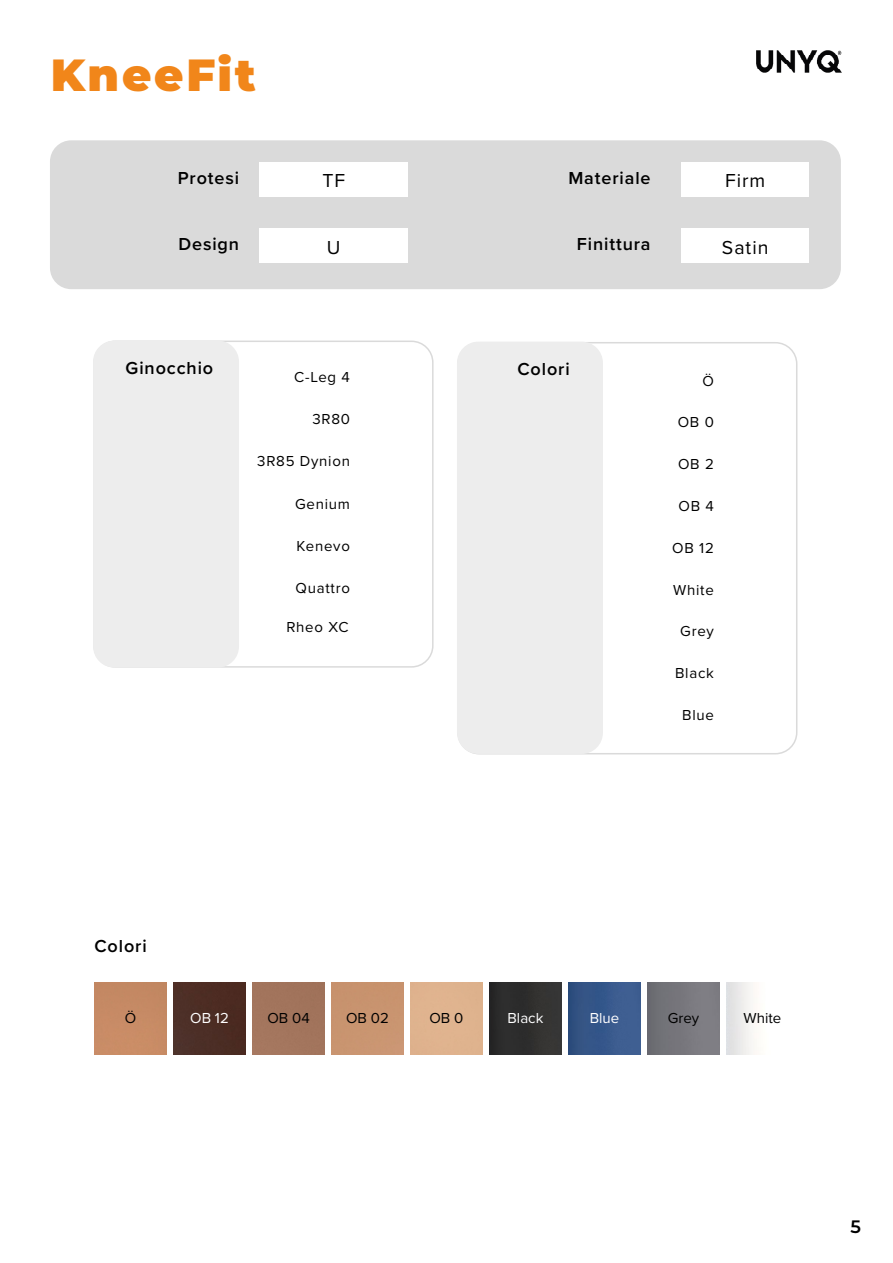
<style>
.page{position:relative;width:893px;height:1263px;background:#fff}
.page>*{position:absolute;margin:0;border:0;box-sizing:border-box;transform-origin:0 0}
.t1{font:900 45px "Montserrat";letter-spacing:.06em;color:#f1861a}
.t2{font:19.5px "Proxima Nova";letter-spacing:.05em;color:#000}
.t3{font:600 18px "Proxima Nova";letter-spacing:.05em;color:#000}
.t4{font:600 18px "Montserrat";color:#000}
.t5{font:15px "Proxima Nova";letter-spacing:.05em;color:#000}
.t6{font:15px "Proxima Nova";color:#fff}
</style>
<div class="page">
<img style="left:757px;top:50px;width:85px;height:22px">
<div style="left:457px;top:342px;width:146px;height:412px;background:#ededed;border-radius:21px"></div>
<div style="left:93px;top:341px;width:146px;height:327px;background:#ededed;border-radius:21px"></div>
<div style="left:50px;top:140px;width:791px;height:149px;background:#dadada;border-radius:21px"></div>
<div style="left:259px;top:229px;width:149px;height:34px;background:#fff"></div>
<div style="left:94px;top:982px;width:73px;height:72px;background:#c78a65"></div>
<div style="left:173px;top:982px;width:73px;height:72px;background:#4c2d24"></div>
<div style="left:252px;top:982px;width:73px;height:72px;background:#a2745c"></div>
<img style="left:489px;top:982px;width:73px;height:72px">
<img style="left:568px;top:982px;width:73px;height:72px">
<img style="left:647px;top:982px;width:73px;height:72px">
<div style="left:259px;top:163px;width:149px;height:34px;background:#fff"></div>
<div style="left:681px;top:163px;width:128px;height:34px;background:#fff"></div>
<div style="left:681px;top:229px;width:128px;height:34px;background:#fff"></div>
<h1 class="t1" style="left:51px;top:41px;width:206px">KneeFit</h1>
<p class="t3" style="left:178px;top:164px;width:63px">Protesi</p>
<h2 class="t2" style="left:322px;top:166px;width:24px">TF</h2>
<p class="t3" style="left:568px;top:164px;width:84px">Materiale</p>
<h2 class="t2" style="left:725px;top:166px;width:42px">Firm</h2>
<p class="t3" style="left:178px;top:230px;width:62px">Design</p>
<p class="t3" style="left:577px;top:230px;width:75px">Finittura</p>
<h2 class="t2" style="left:722px;top:233px;width:48px">Satin</h2>
<h2 class="t2" style="left:327px;top:233px;width:15px">U</h2>
<p class="t3" style="left:126px;top:354px;width:89px">Ginocchio</p>
<p class="t3" style="left:517px;top:356px;width:54px">Colori</p>
<p class="t5" style="left:312px;top:408px;width:39px">3R80</p>
<p class="t5" style="left:257px;top:450px;width:94px">3R85 Dynion</p>
<p class="t5" style="left:295px;top:492px;width:56px">Genium</p>
<p class="t5" style="left:297px;top:535px;width:55px">Kenevo</p>
<p class="t5" style="left:295px;top:577px;width:56px">Quattro</p>
<p class="t5" style="left:294px;top:365px;width:57px">C-Leg 4</p>
<p class="t5" style="left:286px;top:616px;width:64px">Rheo XC</p>
<p class="t5" style="left:702px;top:369px;width:13px">Ö</p>
<p class="t5" style="left:678px;top:411px;width:38px">OB 0</p>
<p class="t5" style="left:678px;top:453px;width:37px">OB 2</p>
<p class="t5" style="left:678px;top:495px;width:37px">OB 4</p>
<p class="t5" style="left:672px;top:537px;width:43px">OB 12</p>
<p class="t5" style="left:673px;top:578px;width:42px">White</p>
<p class="t5" style="left:680px;top:620px;width:35px">Grey</p>
<p class="t5" style="left:675px;top:662px;width:40px">Black</p>
<p class="t5" style="left:682px;top:704px;width:33px">Blue</p>
<p class="t3" style="left:94px;top:932px;width:54px">Colori</p>
<p class="t5" style="left:125px;top:1007px;width:13px">Ö</p>
<p class="t6" style="left:190px;top:1007px;width:40px">OB 12</p>
<p class="t5" style="left:267px;top:1007px;width:44px">OB 04</p>
<p class="t5" style="left:346px;top:1007px;width:44px">OB 02</p>
<p class="t5" style="left:429px;top:1007px;width:35px">OB 0</p>
<p class="t6" style="left:508px;top:1007px;width:37px">Black</p>
<p class="t6" style="left:590px;top:1007px;width:31px">Blue</p>
<p class="t5" style="left:668px;top:1007px;width:33px">Grey</p>
<p class="t5" style="left:743px;top:1007px;width:39px">White</p>
<p class="t4" style="left:851px;top:1213px;width:12px">5</p>
</div>
